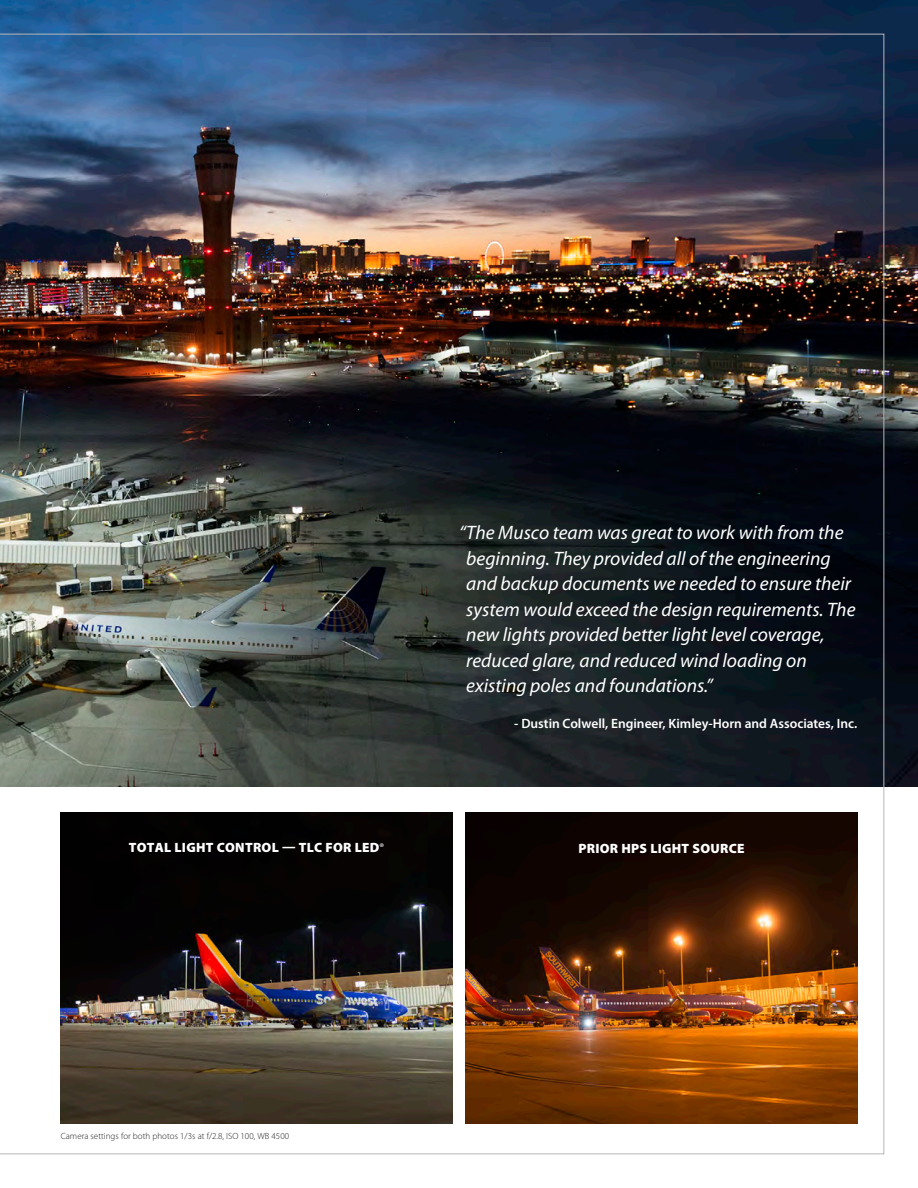
<style>
.page{position:relative;width:918px;height:1188px;background:#fff}
.page>*{position:absolute;margin:0;border:0;box-sizing:border-box;transform-origin:0 0}
.t1{font:italic 19.5px/25.5px "Myriad Pro";color:#fff}
.Name_Title{font:600 13.5px "Myriad Pro";color:#fff}
.t2{font:900 13.5px "Myriad Pro";letter-spacing:.02em;color:#fff}
.t3{font:300 9px "Myriad Pro";color:#231f20}
.s1{font-weight:400;font-size:11.25px}
</style>
<div class="page">
<img style="left:0;top:0;width:918px;height:786px">
<img style="left:0;top:34px;width:884px;height:1120px">
<p class="t1" style="left:466px;top:520px;width:391px;text-indent:-7px">“The Musco team was great to work with from the beginning. They provided all of the engineering and backup documents we needed to ensure their system would exceed the design requirements. The new lights provided better light level coverage, reduced glare, and reduced wind loading on existing poles and foundations.”</p>
<p class="Name_Title" style="left:514px;top:715px;width:344px">- Dustin Colwell, Engineer, Kimley-Horn and Associates, Inc.</p>
<p class="t2" style="left:129px;top:839px;width:257px">TOTAL LIGHT CONTROL — TLC FOR LED<span class="s1">®</span></p>
<p class="t2" style="left:578px;top:840px;width:168px">PRIOR HPS LIGHT SOURCE</p>
<p class="t3" style="left:61px;top:1131px;width:230px">Camera settings for both photos 1/3s at f/2.8, ISO 100, WB 4500</p>
</div>
